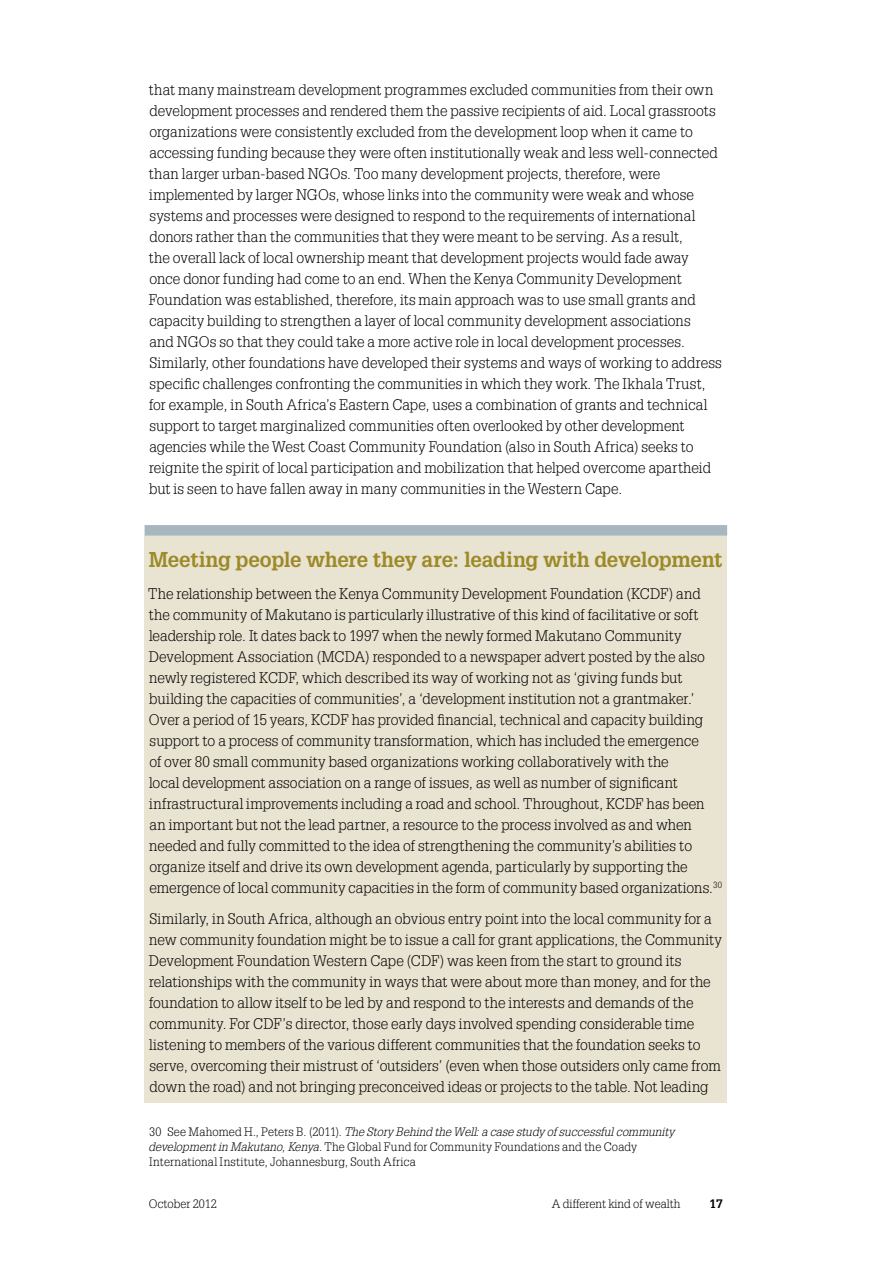
<style>
.page{position:relative;width:893px;height:1263px;background:#fff}
.page>*{position:absolute;margin:0;border:0;box-sizing:border-box;transform-origin:0 0}
.t1{font:700 21px "Glypha LT Std";letter-spacing:-.015em;color:#9c8a27}
.t2{font:300 15px/21px "Glypha LT Std";color:#000}
.t3{font:300 12px/15px "Glypha LT Std";letter-spacing:.005em;color:#000}
.t4{font:700 12px "Glypha LT Std";color:#000}
.s1{font-style:italic}
</style>
<div class="page">
<div style="left:145px;top:536px;width:582px;height:567px;background:#e9e3d1"></div>
<div style="left:145px;top:525px;width:582px;height:11px;background:#a8b6bf"></div>
<p class="t2" style="left:149px;top:79px;width:575px">that many mainstream development programmes excluded communities from their own development processes and rendered them the passive recipients of aid. Local grassroots organizations were consistently excluded from the development loop when it came to accessing funding because they were often institutionally weak and less well-connected than larger urban-based NGOs. Too many development projects, therefore, were implemented by larger NGOs, whose links into the community were weak and whose systems and processes were designed to respond to the requirements of international donors rather than the communities that they were meant to be serving. As a result,<br>the overall lack of local ownership meant that development projects would fade away once donor funding had come to an end. When the Kenya Community Development Foundation was established, therefore, its main approach was to use small grants and capacity building to strengthen a layer of local community development associations<br>and NGOs so that they could take a more active role in local development processes.<br>Similarly, other foundations have developed their systems and ways of working to address specific challenges confronting the communities in which they work. The Ikhala Trust, for example, in South Africa’s Eastern Cape, uses a combination of grants and technical support to target marginalized communities often overlooked by other development agencies while the West Coast Community Foundation (also in South Africa) seeks to reignite the spirit of local participation and mobilization that helped overcome apartheid but is seen to have fallen away in many communities in the Western Cape.</p>
<h1 class="t1" style="left:149px;top:547px;width:575px">Meeting people where they are: leading with development</h1>
<p class="t2" style="left:148px;top:583px;width:576px">The relationship between the Kenya Community Development Foundation (KCDF) and the community of Makutano is particularly illustrative of this kind of facilitative or soft leadership role. It dates back to 1997 when the newly formed Makutano Community Development Association (MCDA) responded to a newspaper advert posted by the also newly registered KCDF, which described its way of working not as ‘giving funds but building the capacities of communities’, a ‘development institution not a grantmaker.’ Over a period of 15 years, KCDF has provided financial, technical and capacity building support to a process of community transformation, which has included the emergence<br>of over 80 small community based organizations working collaboratively with the<br>local development association on a range of issues, as well as number of significant infrastructural improvements including a road and school. Throughout, KCDF has been an important but not the lead partner, a resource to the process involved as and when needed and fully committed to the idea of strengthening the community’s abilities to organize itself and drive its own development agenda, particularly by supporting the emergence of local community capacities in the form of community based organizations.<sup>30</sup></p>
<p class="t2" style="left:149px;top:908px;width:575px">Similarly, in South Africa, although an obvious entry point into the local community for a new community foundation might be to issue a call for grant applications, the Community Development Foundation Western Cape (CDF) was keen from the start to ground its relationships with the community in ways that were about more than money, and for the foundation to allow itself to be led by and respond to the interests and demands of the community. For CDF’s director, those early days involved spending considerable time listening to members of the various different communities that the foundation seeks to serve, overcoming their mistrust of ‘outsiders’ (even when those outsiders only came from down the road) and not bringing preconceived ideas or projects to the table. Not leading</p>
<p class="t3" style="left:149px;top:1124px;width:527px">30 See Mahomed H., Peters B. (2011). <span class="s1">The Story Behind the Well: a case study of successful community development in Makutano, Kenya</span>. The Global Fund for Community Foundations and the Coady<br>International Institute, Johannesburg, South Africa</p>
<p class="t3" style="left:149px;top:1196px;width:69px">October 2012</p>
<p class="t3" style="left:552px;top:1196px;width:130px">A different kind of wealth</p>
<p class="t4" style="left:709px;top:1196px;width:15px">17</p>
</div>
